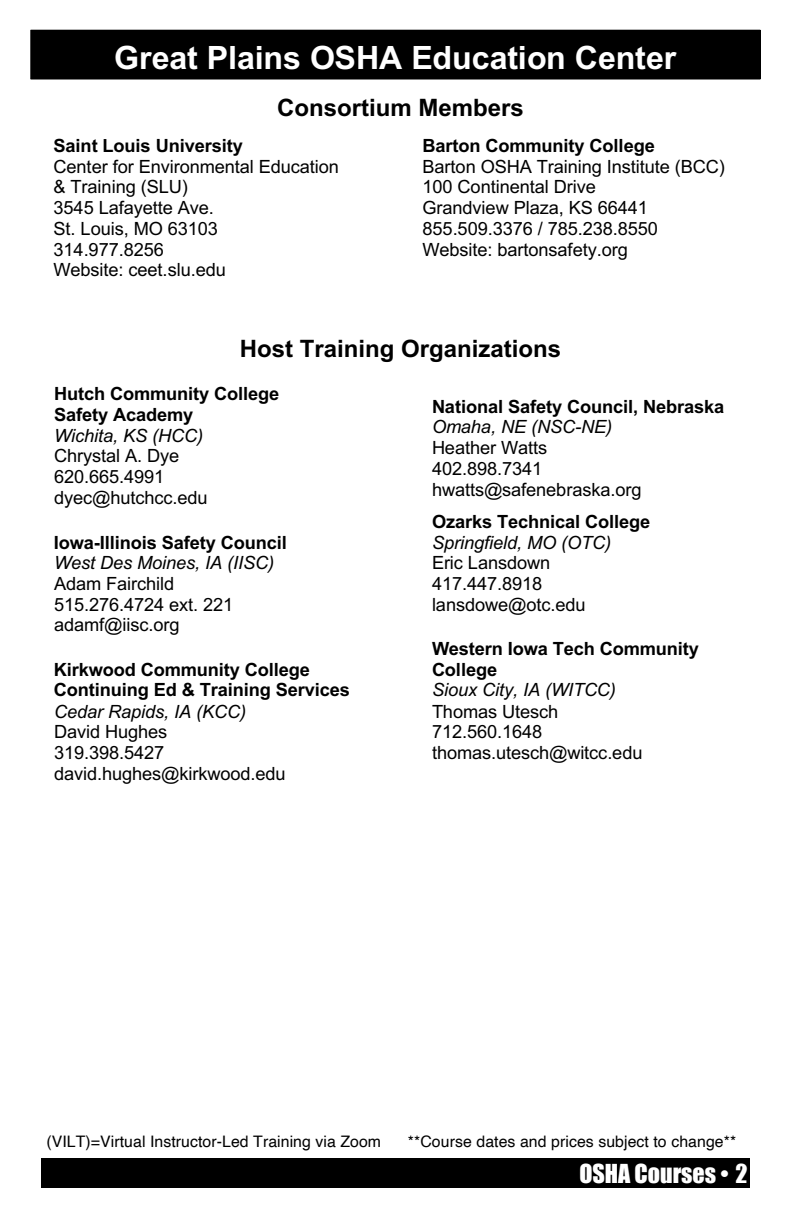
<style>
.page{position:relative;width:792px;height:1224px;background:#fff}
.page>*{position:absolute;margin:0;border:0;box-sizing:border-box;transform-origin:0 0}
.t1{font:700 32.2px "Arial";letter-spacing:-.005em;color:#fff}
.t2{font:700 24px "Arial";color:#000}
.t3{font:24px "Impact";color:#fff}
.t4{font:18.2px/20.6px "Arial";letter-spacing:-.005em;color:#000}
.t5{font:700 18.2px/20.6px "Arial";letter-spacing:-.01em;color:#000}
.t6{font:italic 18.2px "Arial";letter-spacing:-.005em;color:#000}
.t7{font:15.8px "Helvetica";letter-spacing:.005em;color:#000}
</style>
<div class="page">
<div style="left:42px;top:1159px;width:708px;height:29px;background:#000"></div>
<div style="left:31px;top:30px;width:729px;height:49px;background:#000"></div>
<div style="left:30px;top:30px;width:731px;height:50px;border:1px solid #000"></div>
<h1 class="t1" style="left:114px;top:39px;width:564px">Great Plains OSHA Education Center</h1>
<h2 class="t2" style="left:277px;top:94px;width:248px">Consortium Members</h2>
<p class="t5" style="left:54px;top:136px;width:191px">Saint Louis University</p>
<p class="t5" style="left:423px;top:136px;width:234px">Barton Community College</p>
<p class="t4" style="left:54px;top:156px;width:287px">Center for Environmental Education</p>
<p class="t4" style="left:423px;top:156px;width:304px">Barton OSHA Training Institute (BCC)</p>
<p class="t4" style="left:54px;top:177px;width:136px">&amp; Training (SLU)</p>
<p class="t4" style="left:423px;top:177px;width:175px">100 Continental Drive</p>
<p class="t4" style="left:54px;top:197px;width:162px">3545 Lafayette Ave.</p>
<p class="t4" style="left:423px;top:197px;width:227px">Grandview Plaza, KS 66441</p>
<p class="t4" style="left:54px;top:218px;width:166px">St. Louis, MO 63103</p>
<p class="t4" style="left:423px;top:218px;width:237px">855.509.3376 / 785.238.8550</p>
<p class="t4" style="left:54px;top:239px;width:112px">314.977.8256</p>
<p class="t4" style="left:423px;top:239px;width:207px">Website: bartonsafety.org</p>
<p class="t4" style="left:54px;top:260px;width:174px">Website: ceet.slu.edu</p>
<h2 class="t2" style="left:240px;top:335px;width:323px">Host Training Organizations</h2>
<p class="t5" style="left:54px;top:384px;width:227px">Hutch Community College<br>Safety Academy</p>
<p class="t6" style="left:54px;top:425px;width:151px">Wichita, KS (HCC)</p>
<p class="t4" style="left:54px;top:446px;width:155px">Chrystal A. Dye<br>620.665.4991 dyec@hutchcc.edu</p>
<p class="t5" style="left:54px;top:532px;width:235px">Iowa-Illinois Safety Council</p>
<p class="t6" style="left:54px;top:553px;width:222px">West Des Moines, IA (IISC)</p>
<p class="t4" style="left:54px;top:573px;width:181px">Adam Fairchild<br>515.276.4724 ext. 221 adamf@iisc.org</p>
<p class="t5" style="left:54px;top:659px;width:298px">Kirkwood Community College<br>Continuing Ed &amp; Training Services</p>
<p class="t6" style="left:54px;top:701px;width:194px">Cedar Rapids, IA (KCC)</p>
<p class="t4" style="left:54px;top:722px;width:233px">David Hughes<br>319.398.5427 david.hughes@kirkwood.edu</p>
<p class="t5" style="left:432px;top:396px;width:294px">National Safety Council, Nebraska</p>
<p class="t6" style="left:432px;top:417px;width:182px">Omaha, NE (NSC-NE)</p>
<p class="t4" style="left:432px;top:437px;width:211px">Heather Watts<br>402.898.7341 hwatts@safenebraska.org</p>
<p class="t5" style="left:432px;top:511px;width:220px">Ozarks Technical College</p>
<p class="t6" style="left:432px;top:532px;width:181px">Springfield, MO (OTC)</p>
<p class="t4" style="left:432px;top:553px;width:155px">Eric Lansdown<br>417.447.8918 lansdowe@otc.edu</p>
<p class="t5" style="left:432px;top:639px;width:269px">Western Iowa Tech Community<br>College</p>
<p class="t6" style="left:432px;top:680px;width:186px">Sioux City, IA (WITCC)</p>
<p class="t4" style="left:432px;top:701px;width:212px">Thomas Utesch<br>712.560.1648 thomas.utesch@witcc.edu</p>
<p class="t7" style="left:47px;top:1135px;width:336px">(VILT)=Virtual Instructor-Led Training via Zoom</p>
<p class="t7" style="left:408px;top:1135px;width:330px">**Course dates and prices subject to change**</p>
<h2 class="t3" style="left:579px;top:1159px;width:170px">OSHA Courses • 2</h2>
</div>
